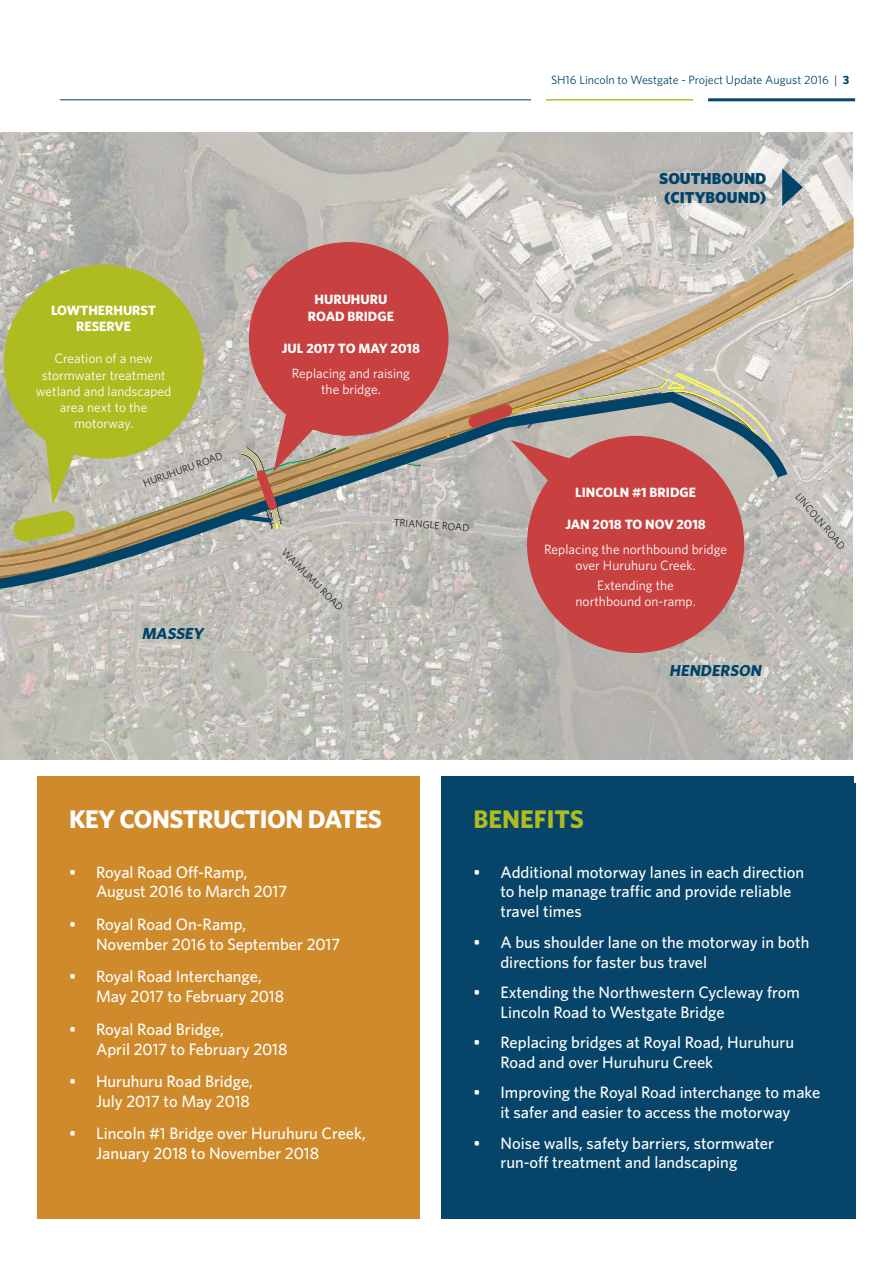
<style>
.page{position:relative;width:893px;height:1263px;background:#fff}
.page>*{position:absolute;margin:0;border:0;box-sizing:border-box;transform-origin:0 0}
.t1{font:700 25.5px "Whitney";letter-spacing:-.02em;color:#fff}
.t2{font:700 25.5px "Whitney";color:#aebc21}
.t3{font:500 16.5px/19.8px "Whitney";color:#fff}
.t4{font:900 15.9px "Whitney";color:#00446a}
.t5{font:700 15.9px "Whitney";color:#00446a}
.t6{font:13.5px/16.2px "Whitney";color:#fff;text-align:center}
.t7{font:700 13.5px/16.2px "Whitney";color:#fff;text-align:center}
.t8{font:12px "Whitney";color:#064469}
.t9{font:10.35px "Whitney";color:#231f20}
.s1{font-weight:700}
</style>
<div class="page">
<div style="left:441px;top:776px;width:414px;height:442px;background:#064469"></div>
<div style="left:37px;top:776px;width:383px;height:442px;background:#cf8b2b"></div>
<hr style="left:708px;top:98px;width:147px;height:3px;background:#064469">
<hr style="left:60px;top:100px;width:471px;height:1px;background:#064469">
<hr style="left:546px;top:99px;width:147px;height:2px;background:#aebe24">
<img style="left:0;top:132px;width:853px;height:628px">
<svg style="left:0;top:610px;width:11px;height:3px"></svg>
<svg style="left:0;top:216px;width:854px;height:369px"></svg>
<svg style="left:0;top:596px;width:795px;height:14px"></svg>
<div style="left:527px;top:436px;width:217px;height:217px;background:#c94041;border-radius:50%"></div>
<div style="left:249px;top:242px;width:199px;height:194px;background:#c94041;border-radius:50%"></div>
<svg style="left:782px;top:169px;width:21px;height:37px"></svg>
<div style="left:4px;top:265px;width:200px;height:194px;background:#aebc21;border-radius:50%"></div>
<svg style="left:0;top:280px;width:797px;height:316px"></svg>
<p class="t8" style="left:551px;top:72px;width:300px">SH16 Lincoln to Westgate - Project Update August 2016 | <span class="s1">3</span></p>
<p class="t7" style="left:51px;top:302px;width:106px">LOWTHERHURST<br>RESERVE</p>
<p class="t6" style="left:36px;top:350px;width:137px">Creation of a new stormwater treatment wetland and landscaped area next to the motorway.</p>
<p class="t9" style="left:141px;top:477px;width:85px;rotate:-20deg">HURUHURU ROAD</p>
<p class="t5" style="left:142px;top:622px;width:66px">MASSEY</p>
<p class="t7" style="left:308px;top:291px;width:87px">HURUHURU<br>ROAD BRIDGE</p>
<p class="t7" style="left:282px;top:340px;width:140px">JUL 2017 TO MAY 2018</p>
<p class="t6" style="left:292px;top:364px;width:120px">Replacing and raising the bridge.</p>
<p class="t9" style="left:288px;top:545px;width:84px;rotate:45deg">WAIMUMU ROAD</p>
<p class="t9" style="left:394px;top:515px;width:77px;rotate:4deg">TRIANGLE ROAD</p>
<p class="t4" style="left:659px;top:167px;width:109px">SOUTHBOUND</p>
<p class="t4" style="left:664px;top:187px;width:104px">(CITYBOUND)</p>
<p class="t7" style="left:575px;top:483px;width:122px">LINCOLN #1 BRIDGE</p>
<p class="t7" style="left:565px;top:516px;width:142px">JAN 2018 TO NOV 2018</p>
<p class="t6" style="left:544px;top:540px;width:184px">Replacing the northbound bridge over Huruhuru Creek.</p>
<p class="t6" style="left:576px;top:577px;width:122px">Extending the northbound on-ramp.</p>
<p class="t5" style="left:669px;top:660px;width:96px">HENDERSON</p>
<p class="t9" style="left:803px;top:490px;width:72px;rotate:50deg">LINCOLN ROAD</p>
<p class="t1" style="left:69px;top:802px;width:315px">KEY CONSTRUCTION DATES</p>
<p class="t3" style="left:96px;top:862px;width:193px;text-indent:-27px">• Royal Road Off-Ramp,<br>August 2016 to March 2017</p>
<p class="t3" style="left:96px;top:914px;width:246px;text-indent:-27px">• Royal Road On-Ramp,<br>November 2016 to September 2017</p>
<p class="t3" style="left:96px;top:966px;width:190px;text-indent:-27px">• Royal Road Interchange,<br>May 2017 to February 2018</p>
<p class="t3" style="left:96px;top:1019px;width:193px;text-indent:-27px">• Royal Road Bridge,<br>April 2017 to February 2018</p>
<p class="t3" style="left:69px;top:1071px;width:186px;text-align:right">• Huruhuru Road Bridge,<br>July 2017 to May 2018</p>
<p class="t3" style="left:96px;top:1123px;width:271px;text-indent:-27px">• Lincoln #1 Bridge over Huruhuru Creek,<br>January 2018 to November 2018</p>
<p class="t2" style="left:473px;top:802px;width:112px">BENEFITS</p>
<p class="t3" style="left:500px;top:862px;width:305px;text-indent:-27px">• Additional motorway lanes in each direction to help manage traffic and provide reliable travel times</p>
<p class="t3" style="left:500px;top:932px;width:311px;text-indent:-27px">• A bus shoulder lane on the motorway in both directions for faster bus travel</p>
<p class="t3" style="left:500px;top:982px;width:301px;text-indent:-27px">• Extending the Northwestern Cycleway from<br>Lincoln Road to Westgate Bridge</p>
<p class="t3" style="left:500px;top:1032px;width:295px;text-indent:-27px">• Replacing bridges at Royal Road, Huruhuru<br>Road and over Huruhuru Creek</p>
<p class="t3" style="left:473px;top:1082px;width:349px;text-align:center">• Improving the Royal Road interchange to make it safer and easier to access the motorway</p>
<p class="t3" style="left:473px;top:1133px;width:302px;text-align:center">• Noise walls, safety barriers, stormwater run-off treatment and landscaping</p>
</div>
